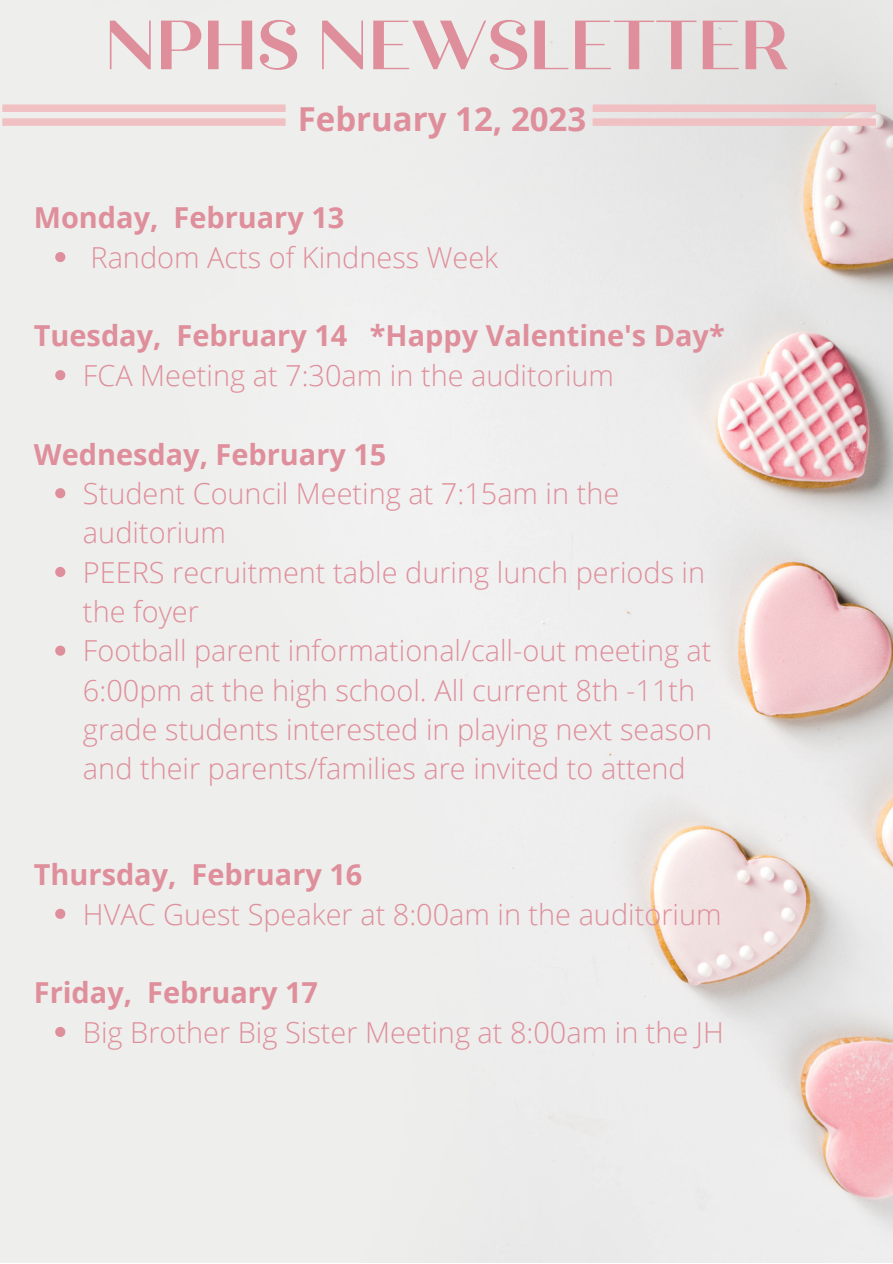
<style>
.page{position:relative;width:893px;height:1264px;background:#fff}
.page>*{position:absolute;margin:0;border:0;box-sizing:border-box;transform-origin:0 0}
.t1{font:700 69.45px "Quiche Display";color:#df8f9b}
.t2{font:700 33px "Open Sans";color:#df8f9b}
.t3{font:300 28.95px/39.3px "Open Sans";color:#df8f9b}
.t4{font:700 28.95px "Open Sans";color:#df8f9b}
</style>
<div class="page">
<img style="left:0;top:0;width:892px;height:1262px">
<svg style="left:55px;top:252px;width:10px;height:10px"></svg>
<svg style="left:55px;top:370px;width:10px;height:10px"></svg>
<svg style="left:55px;top:488px;width:10px;height:10px"></svg>
<svg style="left:55px;top:567px;width:10px;height:10px"></svg>
<svg style="left:55px;top:645px;width:10px;height:10px"></svg>
<svg style="left:55px;top:908px;width:10px;height:10px"></svg>
<svg style="left:55px;top:1026px;width:10px;height:10px"></svg>
<svg style="left:592px;top:104px;width:283px;height:22px;background:#ebcacc"></svg>
<svg style="left:2px;top:104px;width:283px;height:22px;background:#efced0"></svg>
<h1 class="t1" style="left:105px;top:4px;width:684px">NPHS NEWSLETTER</h1>
<p class="t2" style="left:298px;top:96px;width:290px">February 12, 2023</p>
<p class="t4" style="left:34px;top:197px;width:312px">Monday, February 13</p>
<p class="t3" style="left:90px;top:237px;width:409px">Random Acts of Kindness Week</p>
<p class="t4" style="left:34px;top:315px;width:692px">Tuesday, February 14 *Happy Valentine's Day*</p>
<p class="t3" style="left:83px;top:355px;width:532px">FCA Meeting at 7:30am in the auditorium</p>
<p class="t4" style="left:34px;top:433px;width:354px">Wednesday, February 15</p>
<p class="t3" style="left:83px;top:473px;width:630px">Student Council Meeting at 7:15am in the auditorium<br>PEERS recruitment table during lunch periods in the foyer<br>Football parent informational/call-out meeting at 6:00pm at the high school. All current 8th -11th grade students interested in playing next season and their parents/families are invited to attend</p>
<p class="t4" style="left:34px;top:854px;width:330px">Thursday, February 16</p>
<p class="t3" style="left:83px;top:893px;width:640px">HVAC Guest Speaker at 8:00am in the auditorium</p>
<p class="t4" style="left:34px;top:972px;width:285px">Friday, February 17</p>
<p class="t3" style="left:83px;top:1011px;width:642px">Big Brother Big Sister Meeting at 8:00am in the JH</p>
</div>
